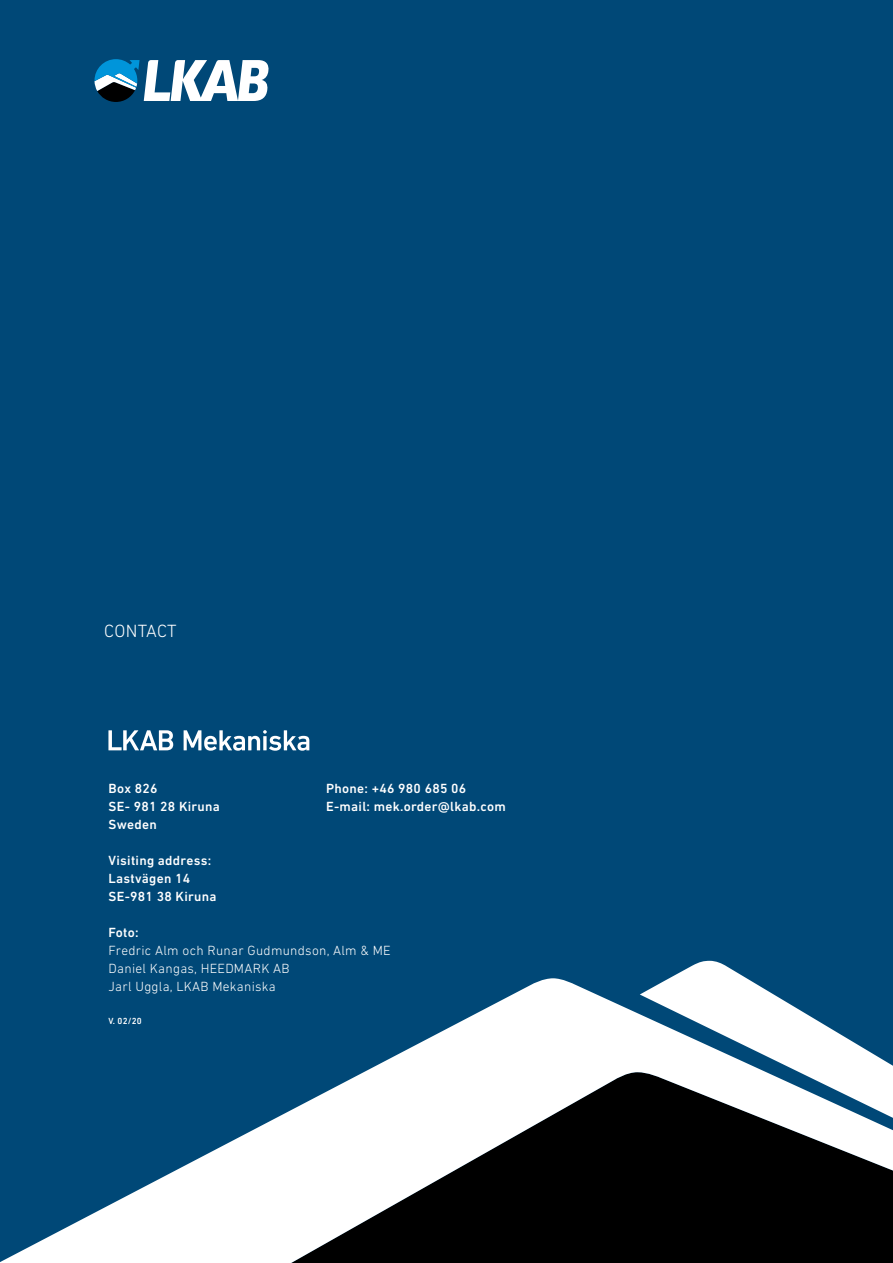
<style>
.page{position:relative;width:893px;height:1263px;background:#004877}
.page>*{position:absolute;margin:0;border:0;box-sizing:border-box;transform-origin:0 0}
.t1{font:300 18px "DIN Next LT Pro";letter-spacing:.015em;color:#fff}
.t2{font:500 13.5px/18px "DIN Next LT Pro";letter-spacing:.02em;color:#fff}
.t3{font:300 13.5px/18px "DIN Next LT Pro";letter-spacing:.02em;color:#fff}
.t4{font:500 9px "DIN Next LT Pro";color:#fff}
</style>
<div class="page">
<svg style="left:94px;top:59px;width:174px;height:43px"></svg>
<svg style="left:108px;top:730px;width:201px;height:21px"></svg>
<svg style="left:0;top:961px;width:893px;height:302px"></svg>
<h1 class="t1" style="left:104px;top:620px;width:74px">CONTACT</h1>
<p class="t2" style="left:326px;top:780px;width:181px">Phone: +46 980 685 06<br>E-mail: mek.order@lkab.com</p>
<p class="t2" style="left:109px;top:780px;width:113px">Box 826<br>SE- 981 28 Kiruna<br>Sweden</p>
<p class="t2" style="left:109px;top:852px;width:109px">Visiting address:<br>Lastvägen 14<br>SE-981 38 Kiruna</p>
<p class="t2" style="left:109px;top:924px;width:32px">Foto:</p>
<p class="t3" style="left:109px;top:942px;width:284px">Fredric Alm och Runar Gudmundson, Alm &amp; ME<br>Daniel Kangas, HEEDMARK AB<br>Jarl Uggla, LKAB Mekaniska</p>
<p class="t4" style="left:109px;top:1016px;width:35px">V. 02/20</p>
</div>
